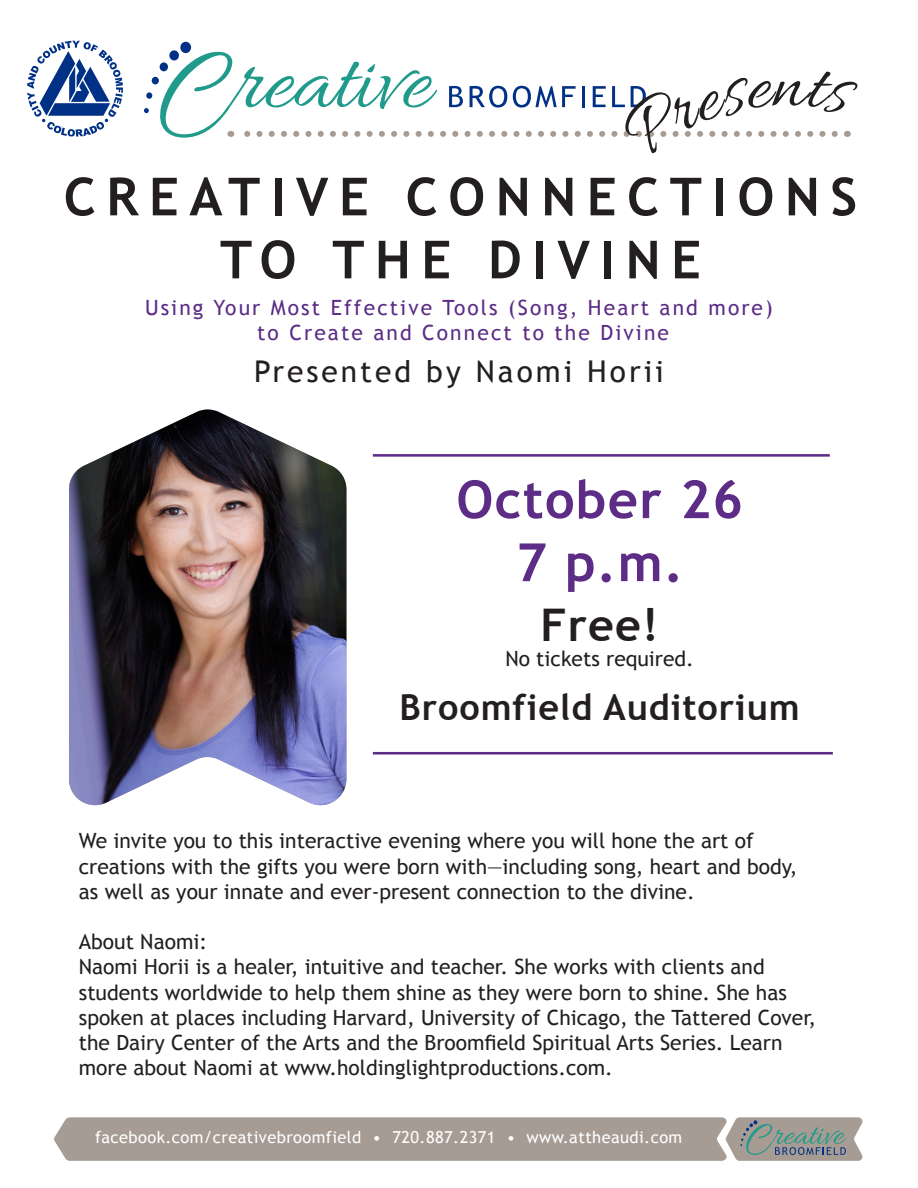
<style>
.page{position:relative;width:918px;height:1188px;background:#fff}
.page>*{position:absolute;margin:0;border:0;box-sizing:border-box;transform-origin:0 0}
.t1{font:700 52.5px/63px "Trebuchet MS";letter-spacing:.2em;color:#231f20;text-align:center}
.t2{font:700 52.5px "Trebuchet MS";letter-spacing:.025em;color:#5c2c86}
.t3{font:700 45px "Trebuchet MS";color:#231f20}
.t4{font:700 36px "Trebuchet MS";letter-spacing:.025em;color:#231f20}
.t5{font:30px "Trebuchet MS";letter-spacing:.1em;color:#231f20}
.t6{font:21px/25.2px "Trebuchet MS";color:#231f20}
.t7{font:21px/25.2px "Trebuchet MS";letter-spacing:.1em;color:#5c2c86;text-align:center}
.t8{font:16.5px "Trebuchet MS";letter-spacing:.025em;color:#fff}
</style>
<div class="page">
<img style="left:69px;top:410px;width:277px;height:396px">
<svg style="left:27px;top:41px;width:96px;height:96px"></svg>
<svg style="left:151px;top:77px;width:8px;height:8px"></svg>
<svg style="left:146px;top:92px;width:7px;height:7px"></svg>
<svg style="left:144px;top:108px;width:5px;height:5px"></svg>
<svg style="left:54px;top:1117px;width:809px;height:44px;background:#a79e96"></svg>
<hr style="left:373px;top:752px;width:460px;height:2px;background:#5c2c86">
<hr style="left:373px;top:454px;width:457px;height:3px;background:#5c2c86">
<svg style="left:156px;top:41px;width:695px;height:97px"></svg>
<p class="t1" style="left:64px;top:165px;width:795px">CREATIVE CONNECTIONS<br>TO THE DIVINE</p>
<p class="t7" style="left:145px;top:295px;width:629px">Using Your Most Effective Tools (Song, Heart and more) to Create and Connect to the Divine</p>
<p class="t5" style="left:254px;top:352px;width:411px">Presented by Naomi Horii</p>
<p class="t2" style="left:456px;top:467px;width:288px">October 26</p>
<p class="t2" style="left:516px;top:530px;width:169px">7 p.m.</p>
<p class="t3" style="left:541px;top:597px;width:120px">Free!</p>
<p class="t6" style="left:505px;top:646px;width:190px">No tickets required.</p>
<p class="t4" style="left:400px;top:685px;width:402px">Broomfield Auditorium</p>
<p class="t6" style="left:79px;top:828px;width:720px">We invite you to this interactive evening where you will hone the art of creations with the gifts you were born with—including song, heart and body, as well as your innate and ever-present connection to the divine.</p>
<p class="t6" style="left:79px;top:929px;width:130px">About Naomi:</p>
<p class="t6" style="left:79px;top:954px;width:739px">Naomi Horii is a healer, intuitive and teacher. She works with clients and students worldwide to help them shine as they were born to shine. She has spoken at places including Harvard, University of Chicago, the Tattered Cover, the Dairy Center of the Arts and the Broomfield Spiritual Arts Series. Learn more about Naomi at www.holdinglightproductions.com.</p>
<p class="t8" style="left:95px;top:1127px;width:589px">facebook.com/creativebroomfield • 720.887.2371 • www.attheaudi.com</p>
</div>
